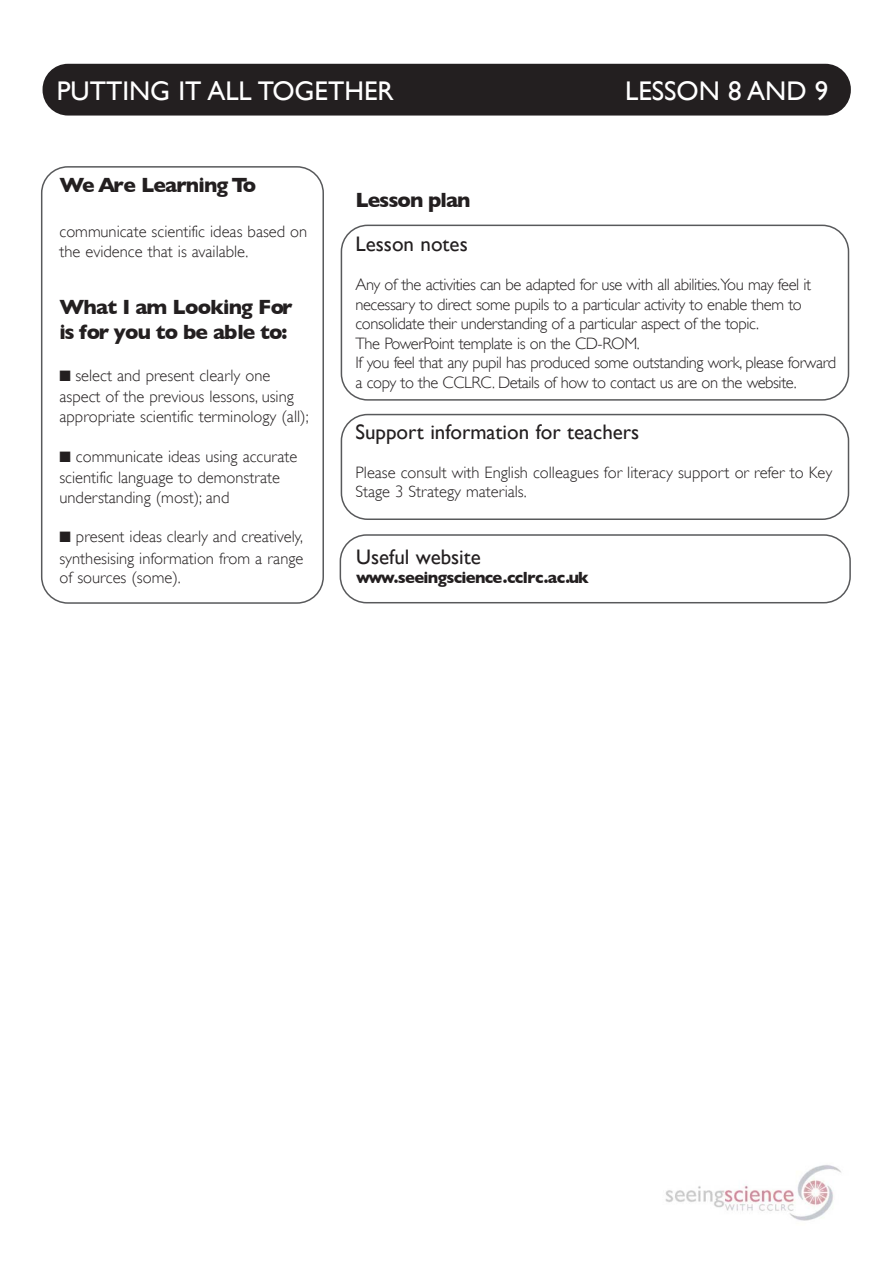
<style>
.page{position:relative;width:893px;height:1263px;background:#fff}
.page>*{position:absolute;margin:0;border:0;box-sizing:border-box;transform-origin:0 0}
.t1{font:27px "Gill Sans";color:#fff}
.t2{font:700 21px/25.2px "Gill Sans";letter-spacing:-.04em;color:#231f20}
.t3{font:21px "Gill Sans";color:#231f20}
.t4{font:300 16.5px/21.3px "Gill Sans";color:#231f20}
.t5{font:300 16.5px/19.5px "Gill Sans";letter-spacing:-.025em;color:#231f20}
.t6{font:700 16.5px "Gill Sans";letter-spacing:-.04em;color:#231f20}
</style>
<div class="page">
<div style="left:43px;top:64px;width:807px;height:52px;background:#231f20;border-radius:25px"></div>
<div style="left:41px;top:166px;width:283px;height:438px;border:2px solid #58595b;border-radius:26px"></div>
<img style="left:665px;top:1165px;width:176px;height:56px">
<svg style="left:339px;top:224px;width:512px;height:380px"></svg>
<div style="left:354px;top:548px;width:474px;height:48px;background:#fff"></div>
<h1 class="t1" style="left:57px;top:75px;width:338px">PUTTING IT ALL TOGETHER</h1>
<h1 class="t1" style="left:625px;top:75px;width:205px">LESSON 8 AND 9</h1>
<p class="t2" style="left:59px;top:173px;width:198px">We Are Learning To</p>
<p class="t4" style="left:59px;top:222px;width:249px;line-height:19.5px">communicate scientific ideas based on the evidence that is available.</p>
<p class="t2" style="left:59px;top:294px;width:235px">What I am Looking For is for you to be able to:</p>
<p class="t4" style="left:59px;top:365px;width:236px">■ select and present clearly one aspect of the previous lessons, using</p>
<p class="t4" style="left:59px;top:406px;width:251px">appropriate scientific terminology (all);</p>
<p class="t4" style="left:59px;top:445px;width:239px">■ communicate ideas using accurate scientific language to demonstrate</p>
<p class="t4" style="left:59px;top:487px;width:171px">understanding (most); and</p>
<p class="t4" style="left:59px;top:526px;width:245px">■ present ideas clearly and creatively, synthesising information from a range</p>
<p class="t4" style="left:59px;top:567px;width:123px">of sources (some).</p>
<p class="t2" style="left:355px;top:187px;width:116px">Lesson plan</p>
<p class="t3" style="left:355px;top:232px;width:114px">Lesson notes</p>
<p class="t5" style="left:355px;top:275px;width:482px">Any of the activities can be adapted for use with all abilities.You may feel it necessary to direct some pupils to a particular activity to enable them to consolidate their understanding of a particular aspect of the topic.<br>The PowerPoint template is on the CD-ROM.<br>If you feel that any pupil has produced some outstanding work, please forward a copy to the CCLRC. Details of how to contact us are on the website.</p>
<p class="t3" style="left:355px;top:419px;width:285px">Support information for teachers</p>
<p class="t4" style="left:355px;top:463px;width:478px;line-height:19.5px">Please consult with English colleagues for literacy support or refer to Key<br>Stage 3 Strategy materials.</p>
<p class="t3" style="left:356px;top:544px;width:126px">Useful website</p>
<p class="t6" style="left:356px;top:568px;width:234px">www.seeingscience.cclrc.ac.uk</p>
</div>
